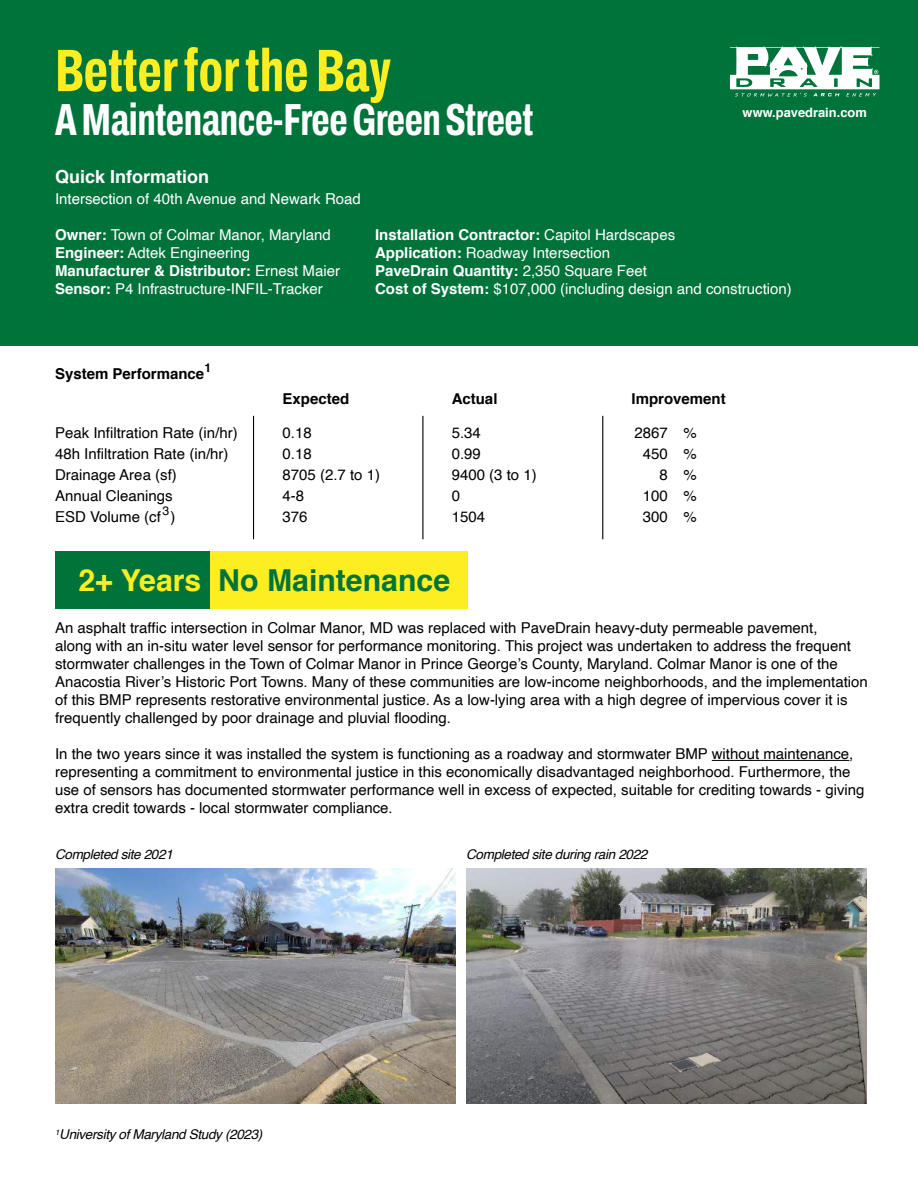
<style>
.page{position:relative;width:918px;height:1188px;background:#fff}
.page>*{position:absolute;margin:0;border:0;box-sizing:border-box;transform-origin:0 0}
.t1{font:700 extra-condensed 60px "Archivo";color:#fcee21}
.t2{font:700 extra-condensed 45px "Archivo";letter-spacing:-.01em;color:#fff}
.t3{font:700 30.3px "Helvetica";color:#00733b}
.t4{font:700 18px "Helvetica";color:#fff}
.t5{font:15px/21px "Helvetica";color:#000}
.t6{font:15px/18px "Helvetica";color:#fff}
.t7{font:700 15px "Helvetica";color:#000}
.t8{font:italic 13.5px "Helvetica";letter-spacing:-.025em;color:#000}
.t9{font:700 12.9px "Helvetica";color:#fff}
.t10{font:12.3px "Helvetica";color:#000}
.t11{font:700 12.3px "Helvetica";color:#000}
.s1{font-weight:700}
.s2{color:#fcee21}
</style>
<div class="page">
<div style="left:210px;top:552px;width:258px;height:57px;background:#fcee21"></div>
<div style="left:0;top:0;width:918px;height:346px;background:#00733b"></div>
<svg style="left:730px;top:46px;width:150px;height:51px"></svg>
<hr style="left:253px;top:416px;width:1px;height:123px;background:#000">
<hr style="left:422px;top:416px;width:1px;height:123px;background:#000">
<hr style="left:602px;top:416px;width:1px;height:123px;background:#000">
<hr style="left:712px;top:760px;width:137px;height:1px;background:#000">
<div style="left:55px;top:552px;width:155px;height:57px;background:#00733b"></div>
<img style="left:55px;top:869px;width:400px;height:234px">
<img style="left:466px;top:869px;width:400px;height:234px">
<h1 class="t1" style="left:55px;top:26px;width:337px">Better for the Bay</h1>
<h2 class="t2" style="left:55px;top:85px;width:480px">A Maintenance-Free Green Street</h2>
<p class="t9" style="left:743px;top:102px;width:126px">www.pavedrain.com</p>
<p class="t4" style="left:55px;top:162px;width:156px">Quick Information</p>
<p class="t6" style="left:55px;top:190px;width:307px">Intersection of 40th Avenue and Newark Road</p>
<p class="t6" style="left:55px;top:226px;width:287px"><span class="s1">Owner:</span> Town of Colmar Manor, Maryland <span class="s1">Engineer:</span> Adtek Engineering <span class="s1">Manufacturer &amp; Distributor:</span> Ernest Maier <span class="s1">Sensor:</span> P4 Infrastructure-INFIL-Tracker</p>
<p class="t6" style="left:375px;top:226px;width:418px"><span class="s1">Installation Contractor:</span> Capitol Hardscapes<br><span class="s1">Application:</span> Roadway Intersection<br><span class="s1">PaveDrain Quantity:</span> 2,350 Square Feet<br><span class="s1">Cost of System:</span> $107,000 (including design and construction)</p>
<p class="t11" style="left:204px;top:358px;width:8px">1</p>
<p class="t7" style="left:55px;top:362px;width:151px">System Performance</p>
<p class="t5" style="left:55px;top:422px;width:184px">Peak Infiltration Rate (in/hr)<br>48h Infiltration Rate (in/hr)<br>Drainage Area (sf)<br>Annual Cleanings<br>ESD Volume (cf</p>
<p class="t10" style="left:162px;top:501px;width:8px">3</p>
<p class="t5" style="left:171px;top:506px;width:6px">)</p>
<p class="t7" style="left:283px;top:387px;width:68px">Expected</p>
<p class="t7" style="left:452px;top:387px;width:47px">Actual</p>
<p class="t7" style="left:632px;top:387px;width:96px">Improvement</p>
<p class="t5" style="left:634px;top:422px;width:35px;text-align:right">2867<br>450<br>8<br>100<br>300</p>
<p class="t5" style="left:283px;top:422px;width:99px">0.18<br>0.18<br>8705 (2.7 to 1)<br>4-8<br>376</p>
<p class="t5" style="left:452px;top:422px;width:87px">5.34<br>0.99<br>9400 (3 to 1)<br>0<br>1504</p>
<p class="t5" style="left:684px;top:422px;width:15px;text-align:justify">% % % % %</p>
<h3 class="t3" style="left:78px;top:556px;width:373px"><span class="s2">2+ Years</span> No Maintenance</h3>
<p class="t5" style="left:55px;top:619px;width:814px;line-height:18px">An asphalt traffic intersection in Colmar Manor, MD was replaced with PaveDrain heavy-duty permeable pavement,<br>along with an in-situ water level sensor for performance monitoring. This project was undertaken to address the frequent stormwater challenges in the Town of Colmar Manor in Prince George’s County, Maryland. Colmar Manor is one of the Anacostia River’s Historic Port Towns. Many of these communities are low-income neighborhoods, and the implementation of this BMP represents restorative environmental justice. As a low-lying area with a high degree of impervious cover it is frequently challenged by poor drainage and pluvial flooding.</p>
<p class="t5" style="left:55px;top:745px;width:811px;line-height:18px">In the two years since it was installed the system is functioning as a roadway and stormwater BMP without maintenance, representing a commitment to environmental justice in this economically disadvantaged neighborhood. Furthermore, the use of sensors has documented stormwater performance well in excess of expected, suitable for crediting towards - giving extra credit towards - local stormwater compliance.</p>
<p class="t8" style="left:55px;top:843px;width:119px">Completed site 2021</p>
<p class="t8" style="left:466px;top:843px;width:183px">Completed site during rain 2022</p>
<p class="t8" style="left:55px;top:1124px;width:209px"><sup>1</sup>University of Maryland Study (2023)</p>
</div>
